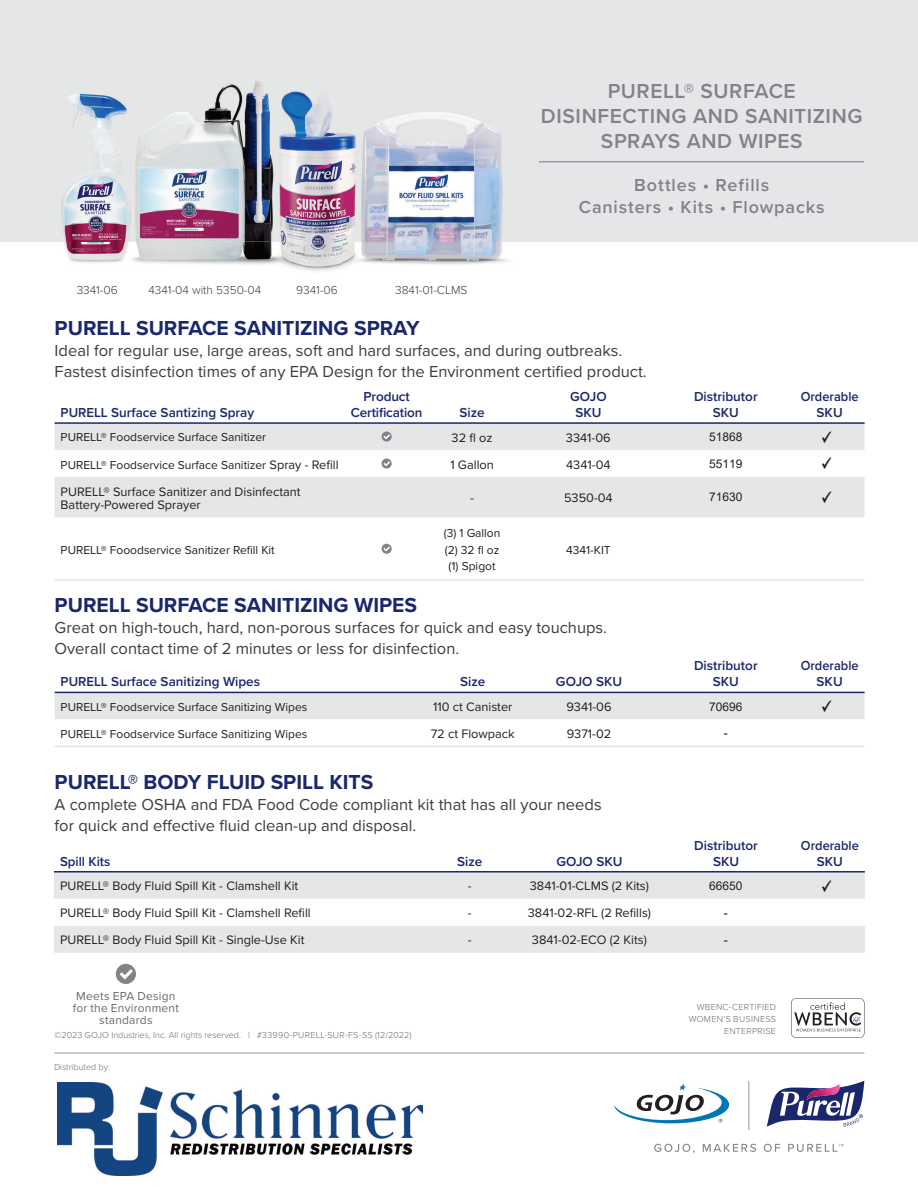
<style>
.page{position:relative;width:918px;height:1188px;background:#fff}
.page>*{position:absolute;margin:0;border:0;box-sizing:border-box;transform-origin:0 0}
.t1{font:700 21px "Proxima Nova";color:#1a276c}
.t2{font:600 21px/25.2px "Proxima Nova";letter-spacing:.03em;color:#818386;text-align:center}
.t3{font:600 18px/21.6px "Proxima Nova";letter-spacing:.05em;color:#818386;text-align:center}
.t4{font:16.5px/21px "Proxima Nova";color:#3c3c3d}
.t5{font:600 13.5px/16.2px "Proxima Nova";color:#1a276c;text-align:center}
.t6{font:600 13.5px/16.2px "Proxima Nova";color:#1a276c;text-align:center;scale:.95 1}
.t7{font:12.75px/13.5px "Proxima Nova";color:#231f20}
.t8{font:12px/16.5px "Proxima Nova";color:#231f20;text-align:center}
.t9{font:300 12px "Proxima Nova";color:#3c3c3d}
.t10{font:12px/12px "Proxima Nova";letter-spacing:.015em;color:#696a6d;text-align:center}
.t11{font:12px "Arial";color:#231f20}
.t12{font:300 9px/12px "Proxima Nova";letter-spacing:.015em;color:#696a6d;text-align:right}
.s1{font-size:12.75px}
</style>
<div class="page">
<hr style="left:55px;top:746px;width:810px;height:1px;background:#e5e6e8">
<div style="left:0;top:0;width:918px;height:241px;background:#e5e6e8"></div>
<svg style="left:55px;top:424px;width:810px;height:93px;fill:#e5e6e8"></svg>
<hr style="left:55px;top:422px;width:810px;height:2px;background:#1a276c">
<hr style="left:55px;top:579px;width:810px;height:2px;background:#e5e6e8">
<svg style="left:382px;top:432px;width:10px;height:10px"></svg>
<svg style="left:384px;top:434px;width:6px;height:5px"></svg>
<svg style="left:382px;top:459px;width:10px;height:10px"></svg>
<svg style="left:384px;top:461px;width:6px;height:5px"></svg>
<svg style="left:382px;top:544px;width:10px;height:10px"></svg>
<svg style="left:384px;top:546px;width:6px;height:5px"></svg>
<hr style="left:539px;top:161px;width:325px;height:1px;background:#999b9e">
<img style="left:104px;top:241px;width:416px;height:31px">
<img style="left:135px;top:81px;width:136px;height:160px">
<hr style="left:54px;top:1053px;width:810px;height:1px;background:#999b9e">
<svg style="left:791px;top:998px;width:73px;height:40px"></svg>
<hr style="left:748px;top:1081px;width:1px;height:49px;background:#83868a">
<svg style="left:614px;top:1084px;width:115px;height:39px"></svg>
<svg style="left:654px;top:1144px;width:41px;height:9px"></svg>
<svg style="left:703px;top:1144px;width:53px;height:8px"></svg>
<svg style="left:764px;top:1144px;width:16px;height:8px"></svg>
<svg style="left:788px;top:1144px;width:55px;height:8px"></svg>
<svg style="left:767px;top:1081px;width:97px;height:46px"></svg>
<img style="left:305px;top:94px;width:37px;height:147px">
<img style="left:271px;top:91px;width:34px;height:181px">
<img style="left:365px;top:112px;width:138px;height:129px">
<img style="left:342px;top:132px;width:23px;height:140px">
<div style="left:116px;top:964px;width:20px;height:20px;background:#818386;border-radius:50%"></div>
<svg style="left:120px;top:969px;width:13px;height:10px"></svg>
<div style="left:54px;top:873px;width:811px;height:80px;background:#e5e6e8"></div>
<svg style="left:54px;top:899px;width:811px;height:27px"></svg>
<hr style="left:54px;top:871px;width:811px;height:2px;background:#1a276c">
<img style="left:61px;top:93px;width:43px;height:170px">
<img style="left:104px;top:95px;width:27px;height:146px">
<img style="left:57px;top:1083px;width:365px;height:92px">
<svg style="left:822px;top:431px;width:10px;height:12px"></svg>
<svg style="left:822px;top:458px;width:10px;height:11px"></svg>
<svg style="left:822px;top:492px;width:10px;height:11px"></svg>
<svg style="left:55px;top:691px;width:810px;height:28px;background:#dadce1"></svg>
<svg style="left:822px;top:881px;width:10px;height:11px"></svg>
<p class="t2" style="left:541px;top:79px;width:323px">PURELL® SURFACE<br>DISINFECTING AND SANITIZING<br>SPRAYS AND WIPES</p>
<p class="t3" style="left:579px;top:176px;width:248px">Bottles • Refills<br>Canisters • Kits • Flowpacks</p>
<p class="t9" style="left:148px;top:286px;width:114px">4341-04 with 5350-04</p>
<p class="t9" style="left:296px;top:286px;width:43px">9341-06</p>
<p class="t9" style="left:395px;top:286px;width:74px">3841-01-CLMS</p>
<p class="t9" style="left:77px;top:286px;width:43px">3341-06</p>
<p class="t1" style="left:55px;top:316px;width:367px">PURELL SURFACE SANITIZING SPRAY</p>
<p class="t4" style="left:55px;top:341px;width:594px">Ideal for regular use, large areas, soft and hard surfaces, and during outbreaks.<br>Fastest disinfection times of any EPA Design for the Environment certified product.</p>
<p class="t5" style="left:61px;top:405px;width:195px">PURELL Surface Santizing Spray</p>
<p class="t5" style="left:351px;top:389px;width:73px">Product<br>Certification</p>
<p class="t5" style="left:460px;top:405px;width:27px">Size</p>
<p class="t5" style="left:570px;top:389px;width:38px">GOJO<br>SKU</p>
<p class="t5" style="left:694px;top:389px;width:65px">Distributor<br>SKU</p>
<p class="t6" style="left:801px;top:389px;width:62px">Orderable<br>SKU</p>
<p class="t8" style="left:61px;top:430px;width:207px">PURELL® Foodservice Surface Sanitizer</p>
<p class="t7" style="left:452px;top:431px;width:42px">32 fl oz</p>
<p class="t7" style="left:566px;top:431px;width:46px">3341-06</p>
<p class="t8" style="left:61px;top:457px;width:280px">PURELL® Foodservice Surface Sanitizer <span class="s1">Spray - Refill</span></p>
<p class="t7" style="left:450px;top:458px;width:45px">1 Gallon</p>
<p class="t7" style="left:566px;top:458px;width:46px">4341-04</p>
<p class="t7" style="left:61px;top:485px;width:241px">PURELL® Surface Sanitizer and Disinfectant<br>Battery-Powered Sprayer</p>
<p class="t7" style="left:470px;top:492px;width:5px">-</p>
<p class="t7" style="left:564px;top:492px;width:50px">5350-04</p>
<p class="t8" style="left:61px;top:542px;width:216px">PURELL® Fooodservice Sanitizer Refill Kit</p>
<p class="t8" style="left:444px;top:526px;width:58px">(3) 1 Gallon (2) 32 fl oz (1) Spigot</p>
<p class="t8" style="left:566px;top:542px;width:46px">4341-KIT</p>
<p class="t1" style="left:55px;top:593px;width:364px">PURELL SURFACE SANITIZING WIPES</p>
<p class="t4" style="left:55px;top:619px;width:554px">Great on high-touch, hard, non-porous surfaces for quick and easy touchups.<br>Overall contact time of 2 minutes or less for disinfection.</p>
<p class="t5" style="left:61px;top:675px;width:201px">PURELL Surface Sanitizing Wipes</p>
<p class="t5" style="left:460px;top:675px;width:27px">Size</p>
<p class="t5" style="left:556px;top:675px;width:68px">GOJO SKU</p>
<p class="t8" style="left:61px;top:699px;width:248px">PURELL® Foodservice Surface Sanitizing Wipes</p>
<p class="t7" style="left:433px;top:701px;width:81px">110 ct Canister</p>
<p class="t7" style="left:566px;top:701px;width:47px">9341-06</p>
<p class="t8" style="left:61px;top:726px;width:248px">PURELL® Foodservice Surface Sanitizing Wipes</p>
<p class="t7" style="left:431px;top:728px;width:86px">72 ct Flowpack</p>
<p class="t7" style="left:567px;top:728px;width:46px">9371-02</p>
<p class="t1" style="left:55px;top:770px;width:320px">PURELL® BODY FLUID SPILL KITS</p>
<p class="t4" style="left:55px;top:795px;width:549px">A complete OSHA and FDA Food Code compliant kit that has all your needs for quick and effective fluid clean-up and disposal.</p>
<p class="t5" style="left:60px;top:854px;width:52px">Spill Kits</p>
<p class="t5" style="left:457px;top:854px;width:27px">Size</p>
<p class="t5" style="left:556px;top:854px;width:68px">GOJO SKU</p>
<p class="t7" style="left:60px;top:880px;width:240px">PURELL® Body Fluid Spill Kit - Clamshell Kit</p>
<p class="t7" style="left:468px;top:880px;width:5px">-</p>
<p class="t7" style="left:530px;top:880px;width:121px">3841-01-CLMS (2 Kits)</p>
<p class="t7" style="left:60px;top:907px;width:252px">PURELL® Body Fluid Spill Kit - Clamshell Refill</p>
<p class="t7" style="left:468px;top:907px;width:5px">-</p>
<p class="t7" style="left:528px;top:907px;width:125px">3841-02-RFL (2 Refills)</p>
<p class="t7" style="left:60px;top:934px;width:246px">PURELL® Body Fluid Spill Kit - Single-Use Kit</p>
<p class="t7" style="left:468px;top:934px;width:5px">-</p>
<p class="t7" style="left:532px;top:934px;width:117px">3841-02-ECO (2 Kits)</p>
<p class="t11" style="left:709px;top:430px;width:35px">51868</p>
<p class="t11" style="left:709px;top:457px;width:35px">55119</p>
<p class="t11" style="left:709px;top:491px;width:35px">71630</p>
<p class="t5" style="left:694px;top:658px;width:65px">Distributor<br>SKU</p>
<p class="t6" style="left:801px;top:658px;width:62px">Orderable<br>SKU</p>
<p class="t11" style="left:709px;top:700px;width:35px">70696</p>
<p class="t11" style="left:724px;top:726px;width:5px">-</p>
<p class="t5" style="left:694px;top:838px;width:65px">Distributor<br>SKU</p>
<p class="t6" style="left:801px;top:838px;width:62px">Orderable<br>SKU</p>
<p class="t11" style="left:709px;top:880px;width:35px">66650</p>
<p class="t11" style="left:724px;top:906px;width:5px">-</p>
<p class="t11" style="left:724px;top:933px;width:5px">-</p>
<p class="t10" style="left:73px;top:991px;width:108px">Meets EPA Design for the Environment standards</p>
<p class="t12" style="left:689px;top:1001px;width:89px">WBENC-CERTIFIED<br>WOMEN’S BUSINESS<br>ENTERPRISE</p>
<p class="t12" style="left:54px;top:1029px;width:359px">©2023 GOJO Industries, Inc. All rights reserved. | #33990-PURELL-SUR-FS-SS (12/2022)</p>
<p class="t12" style="left:54px;top:1061px;width:58px">Distributed by:</p>
</div>
